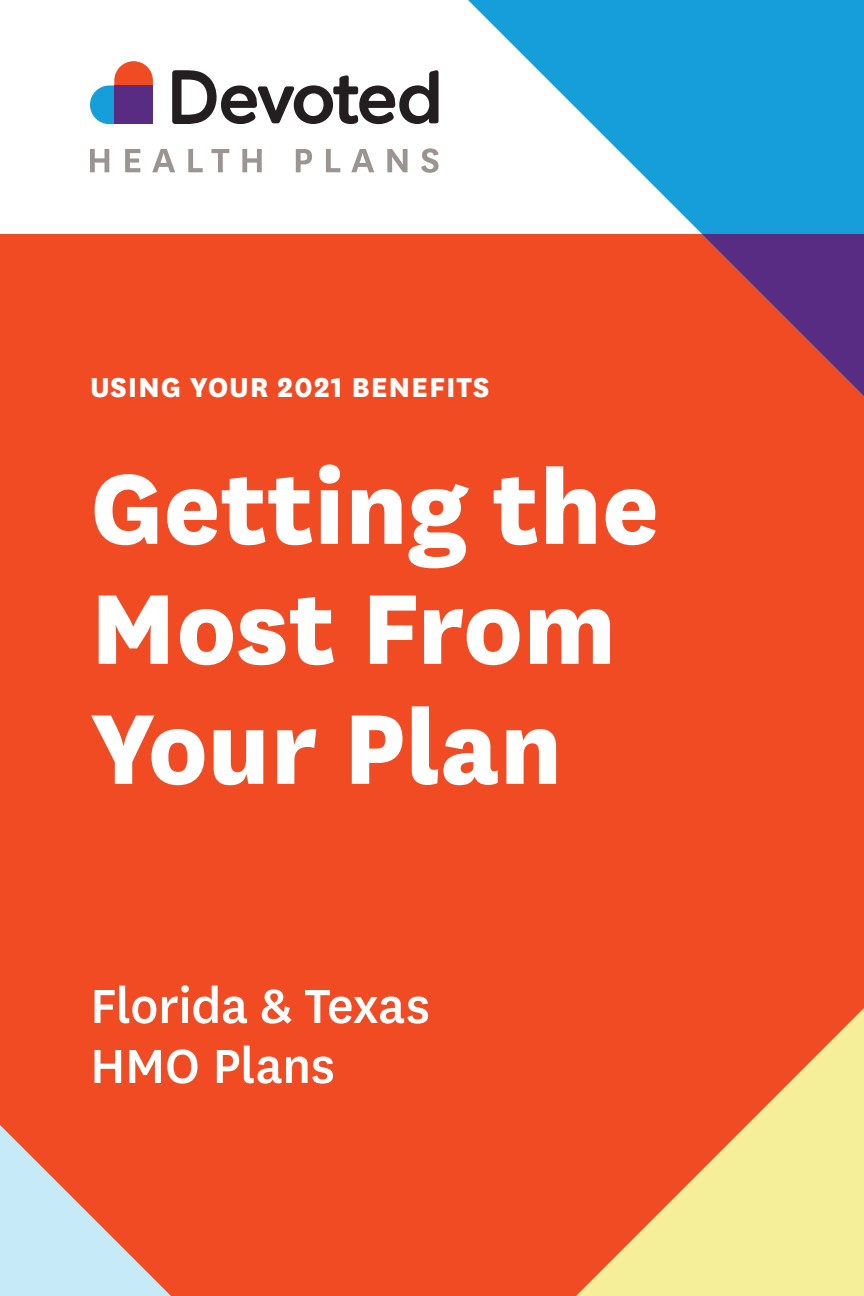
<style>
.page{position:relative;width:864px;height:1296px;background:#fff}
.page>*{position:absolute;margin:0;border:0;box-sizing:border-box;transform-origin:0 0}
.t1{font:800 116px/120px "National";color:#fff}
.Plan_Name{font:500 56px/60px "National";letter-spacing:-.01em;color:#fff}
.t2{font:800 32px "National";letter-spacing:.025em;color:#fff}
</style>
<div class="page">
<div style="left:0;top:234px;width:864px;height:1062px;background:#f04b23"></div>
<svg style="left:90px;top:61px;width:63px;height:63px"></svg>
<div style="left:114px;top:86px;width:39px;height:38px;background:#582c82"></div>
<svg style="left:172px;top:70px;width:260px;height:54px"></svg>
<svg style="left:90px;top:149px;width:19px;height:23px"></svg>
<svg style="left:125px;top:149px;width:15px;height:23px"></svg>
<svg style="left:152px;top:149px;width:23px;height:23px"></svg>
<svg style="left:188px;top:149px;width:15px;height:23px"></svg>
<svg style="left:211px;top:149px;width:18px;height:23px"></svg>
<svg style="left:242px;top:149px;width:20px;height:23px"></svg>
<svg style="left:296px;top:149px;width:16px;height:23px"></svg>
<svg style="left:326px;top:149px;width:14px;height:23px"></svg>
<svg style="left:351px;top:149px;width:23px;height:23px"></svg>
<svg style="left:387px;top:149px;width:21px;height:23px"></svg>
<svg style="left:421px;top:148px;width:11px;height:25px"></svg>
<svg style="left:576px;top:1008px;width:288px;height:288px"></svg>
<svg style="left:432px;top:0;width:432px;height:234px;fill:#159eda"></svg>
<svg style="left:702px;top:234px;width:162px;height:162px"></svg>
<svg style="left:0;top:1125px;width:171px;height:171px"></svg>
<p class="t2" style="left:90px;top:364px;width:401px">USING YOUR 2021 BENEFITS</p>
<p class="t1" style="left:90px;top:439px;width:571px">Getting the<br>Most From<br>Your Plan</p>
<p class="Plan_Name" style="left:90px;top:973px;width:341px">Florida &amp; Texas<br>HMO Plans</p>
</div>
